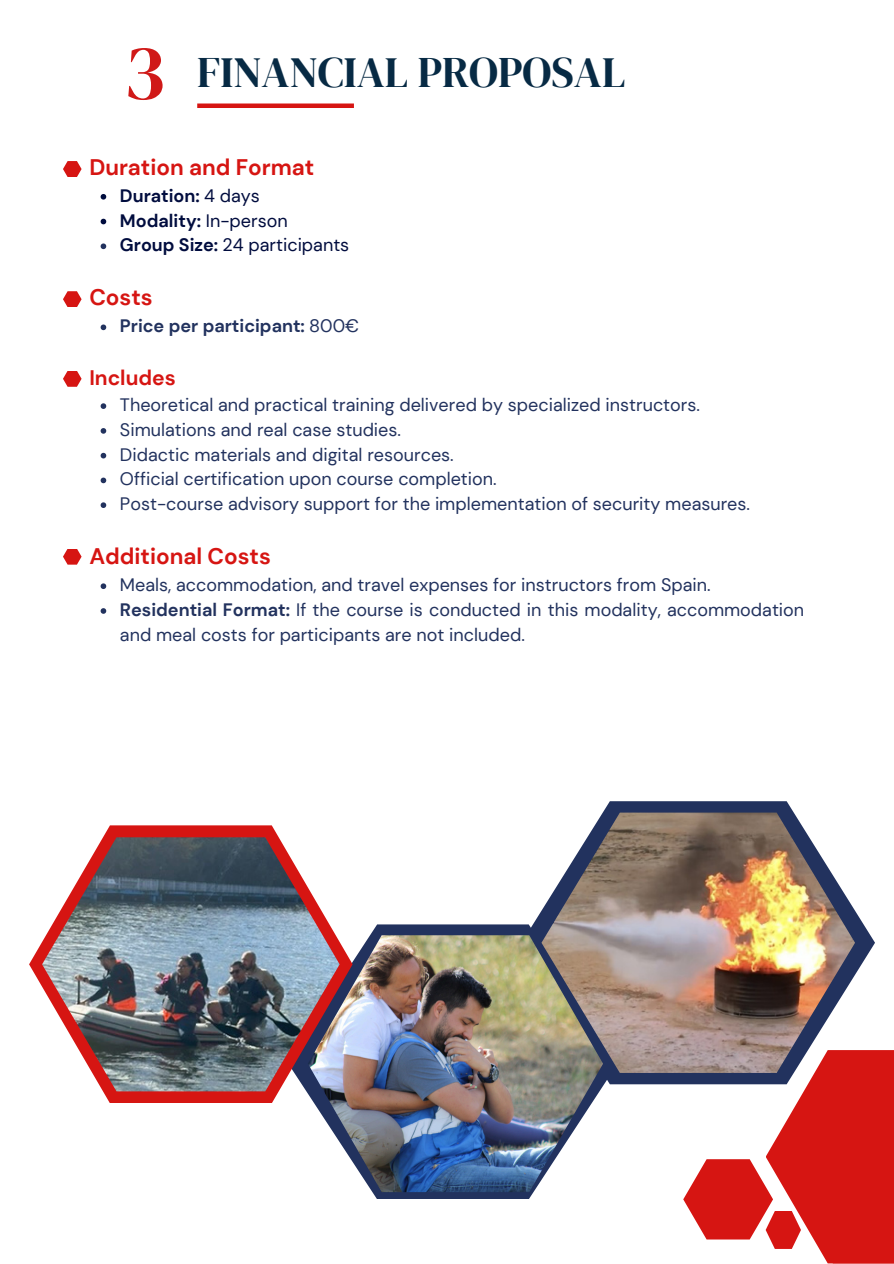
<style>
.page{position:relative;width:894px;height:1264px;background:#fff}
.page>*{position:absolute;margin:0;border:0;box-sizing:border-box;transform-origin:0 0}
.t1{font:78.3px "DM Serif Display";color:#d01918}
.t2{font:43.2px "DM Serif Display";color:#072a44}
.t3{font:700 22.5px "DM Sans";color:#d61512}
.t4{font:700 21px "DM Sans";color:#d61512}
.t5{font:18px/24.8px "DM Sans";color:#22325e}
.t6{font:700 18px "DM Sans";color:#000c3e}
.t7{font:18px "DM Sans";color:#000c3e}
.t8{font:700 18px "DM Sans";color:#22325e}
.s1{font-weight:400}
.s2{font-weight:700}
</style>
<div class="page">
<svg style="left:101px;top:194px;width:5px;height:5px"></svg>
<svg style="left:101px;top:219px;width:5px;height:5px"></svg>
<svg style="left:101px;top:243px;width:5px;height:6px"></svg>
<svg style="left:101px;top:324px;width:5px;height:6px"></svg>
<svg style="left:101px;top:403px;width:5px;height:6px"></svg>
<svg style="left:101px;top:428px;width:5px;height:5px"></svg>
<svg style="left:101px;top:453px;width:5px;height:5px"></svg>
<svg style="left:101px;top:477px;width:5px;height:6px"></svg>
<svg style="left:101px;top:502px;width:5px;height:6px"></svg>
<svg style="left:101px;top:583px;width:5px;height:6px"></svg>
<svg style="left:101px;top:608px;width:5px;height:5px"></svg>
<div style="left:197px;top:103px;width:157px;height:5px;background:#d61512"></div>
<svg style="left:63px;top:161px;width:19px;height:16px"></svg>
<svg style="left:63px;top:291px;width:19px;height:16px"></svg>
<svg style="left:683px;top:1050px;width:210px;height:195px"></svg>
<svg style="left:370px;top:924px;width:248px;height:275px;fill:#223560"></svg>
<svg style="left:521px;top:801px;width:353px;height:283px"></svg>
<svg style="left:29px;top:825px;width:279px;height:278px"></svg>
<img style="left:42px;top:837px;width:294px;height:254px">
<img style="left:541px;top:812px;width:313px;height:260px">
<img style="left:308px;top:935px;width:295px;height:257px">
<svg style="left:773px;top:1058px;width:120px;height:205px;background:#d83836"></svg>
<svg style="left:63px;top:371px;width:19px;height:16px"></svg>
<svg style="left:63px;top:549px;width:19px;height:15px"></svg>
<p class="t1" style="left:123px;top:18px;width:43px">3</p>
<h2 class="t2" style="left:197px;top:42px;width:429px">FINANCIAL PROPOSAL</h2>
<p class="t3" style="left:89px;top:152px;width:226px">Duration and Format</p>
<h1 class="t6" style="left:120px;top:184px;width:141px">Duration: <span class="s1">4 days</span></h1>
<p class="t6" style="left:120px;top:209px;width:169px">Modality: <span class="s1">In-person</span></p>
<h2 class="t7" style="left:120px;top:233px;width:231px"><span class="s2">Group Size:</span> 24 participants</h2>
<p class="t3" style="left:89px;top:283px;width:65px">Costs</p>
<p class="t8" style="left:120px;top:314px;width:241px">Price per participant: <span class="s1">800€</span></p>
<p class="t4" style="left:89px;top:364px;width:88px">Includes</p>
<h2 class="t5" style="left:120px;top:392px;width:581px">Theoretical and practical training delivered by specialized instructors.</h2>
<p class="t5" style="left:120px;top:417px;width:282px">Simulations and real case studies.</p>
<h2 class="t5" style="left:120px;top:442px;width:335px">Didactic materials and digital resources.</h2>
<p class="t5" style="left:120px;top:467px;width:378px">Official certification upon course completion.</p>
<p class="t5" style="left:120px;top:491px;width:631px">Post-course advisory support for the implementation of security measures.</p>
<p class="t3" style="left:89px;top:542px;width:183px">Additional Costs</p>
<p class="t5" style="left:120px;top:572px;width:592px">Meals, accommodation, and travel expenses for instructors from Spain.</p>
<p class="t5" style="left:120px;top:597px;width:685px"><span class="s2">Residential Format:</span> If the course is conducted in this modality, accommodation and meal costs for participants are not included.</p>
</div>
